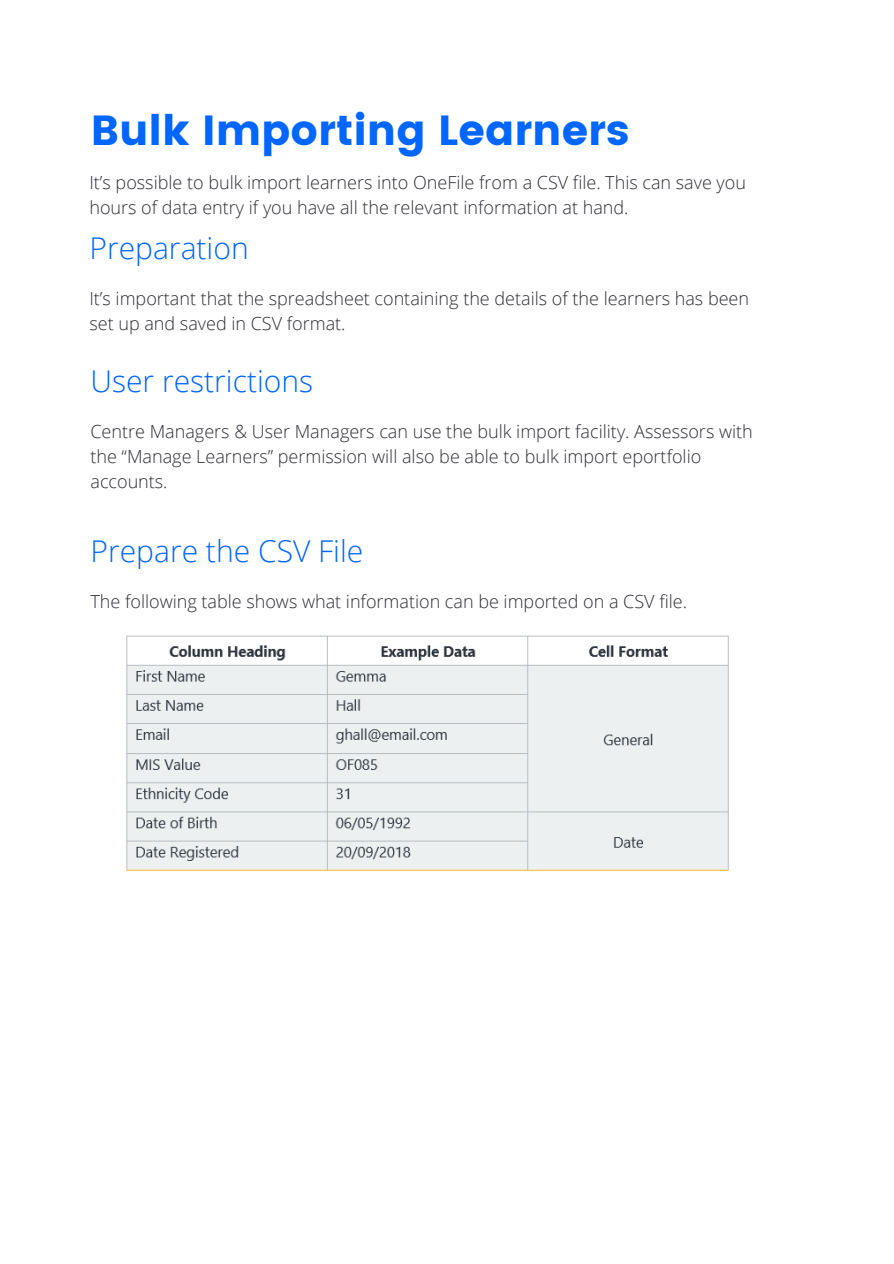
<style>
.page{position:relative;width:894px;height:1264px;background:#fff}
.page>*{position:absolute;margin:0;border:0;box-sizing:border-box;transform-origin:0 0}
.t1{font:42px "Poppins";color:#06f}
.t2{font:300 30px "Open Sans";color:#06f}
.t3{font:300 18px/24.8px "Open Sans";color:#2d2d35}
</style>
<div class="page">
<img style="left:126px;top:635px;width:603px;height:236px">
<h1 class="t1" style="left:91px;top:106px;width:540px">Bulk Importing Learners</h1>
<p class="t3" style="left:89px;top:170px;width:658px">It’s possible to bulk import learners into OneFile from a CSV file. This can save you hours of data entry if you have all the relevant information at hand.</p>
<h2 class="t2" style="left:89px;top:226px;width:161px">Preparation</h2>
<p class="t3" style="left:89px;top:286px;width:661px">It’s important that the spreadsheet containing the details of the learners has been set up and saved in CSV format.</p>
<h2 class="t2" style="left:90px;top:359px;width:224px">User restrictions</h2>
<p class="t3" style="left:90px;top:419px;width:663px">Centre Managers &amp; User Managers can use the bulk import facility. Assessors with the “Manage Learners” permission will also be able to bulk import eportfolio accounts.</p>
<h2 class="t2" style="left:90px;top:529px;width:274px">Prepare the CSV File</h2>
<p class="t3" style="left:90px;top:589px;width:598px">The following table shows what information can be imported on a CSV file.</p>
</div>
